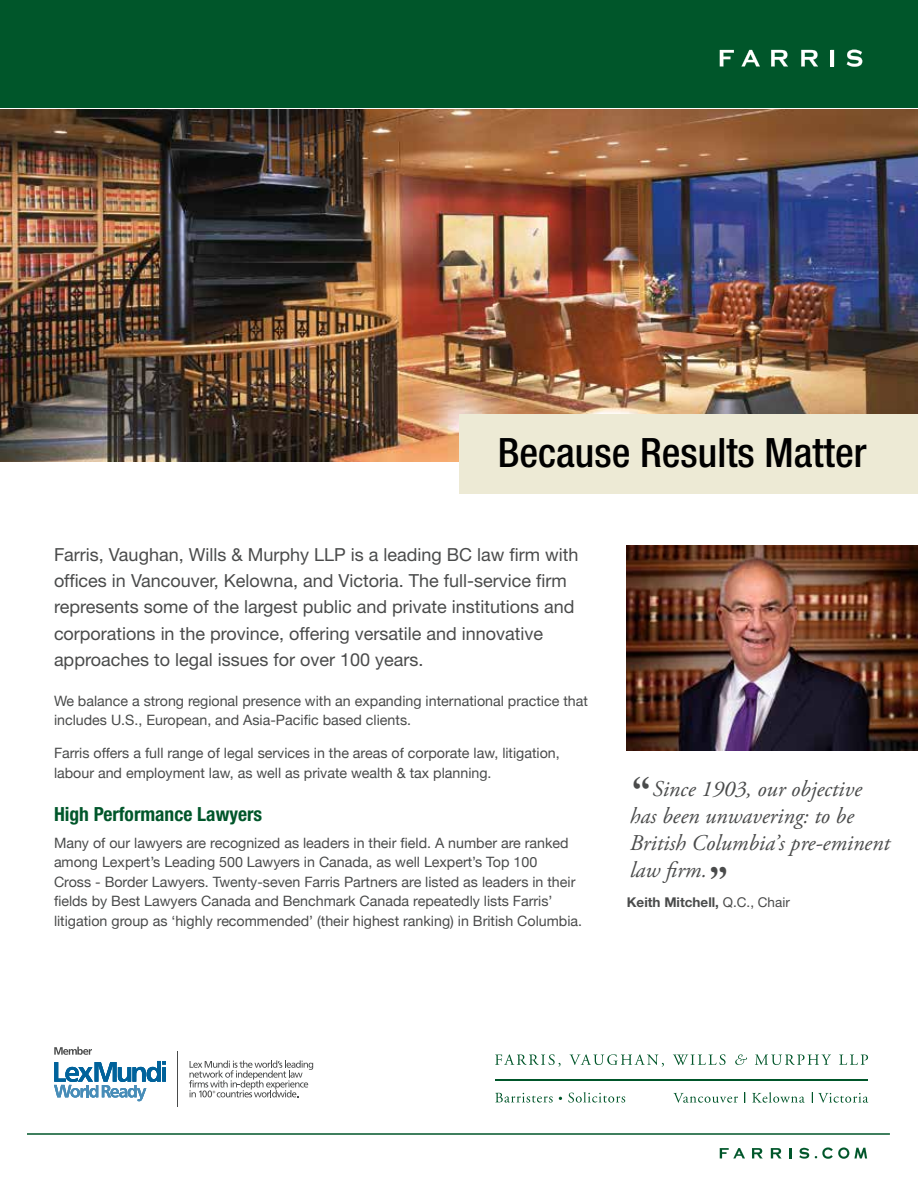
<style>
.page{position:relative;width:918px;height:1188px;background:#fff}
.page>*{position:absolute;margin:0;border:0;box-sizing:border-box;transform-origin:0 0}
.t1{font:49.05px "Plantagenet Cherokee";color:#4a4b4b}
.t2{font:48px "Plantagenet Cherokee";color:#4a4b4b}
.t3{font:500 condensed 40.5px "Helvetica Neue LT Std";color:#000}
.t4{font:italic 22.5px/27px "Adobe Garamond Pro";color:#4a4b4b}
.t5{font:700 condensed 19.5px "Helvetica Neue LT Std";color:#00562a}
.t6{font:18px/26.2px "Helvetica Neue LT Std";color:#4a4b4b}
.t7{font:14.25px/19.5px "Helvetica Neue";color:#4a4b4b}
.t8{font:700 13.5px "Helvetica Neue LT Std";color:#4a4b4b}
.s1{font-weight:400}
</style>
<div class="page">
<svg style="left:495px;top:1054px;width:66px;height:13px"></svg>
<svg style="left:570px;top:1054px;width:94px;height:13px"></svg>
<svg style="left:673px;top:1054px;width:53px;height:11px"></svg>
<svg style="left:735px;top:1054px;width:12px;height:11px"></svg>
<svg style="left:755px;top:1055px;width:76px;height:10px"></svg>
<svg style="left:839px;top:1055px;width:29px;height:10px"></svg>
<svg style="left:673px;top:1093px;width:65px;height:10px"></svg>
<svg style="left:752px;top:1092px;width:53px;height:11px"></svg>
<hr style="left:495px;top:1079px;width:373px;height:1px;background:#00562a">
<svg style="left:812px;top:1092px;width:56px;height:11px"></svg>
<svg style="left:744px;top:1092px;width:2px;height:11px"></svg>
<svg style="left:495px;top:1093px;width:58px;height:10px"></svg>
<svg style="left:568px;top:1092px;width:57px;height:11px"></svg>
<div style="left:0;top:0;width:918px;height:108px;background:#00562a"></div>
<svg style="left:741px;top:50px;width:19px;height:16px"></svg>
<svg style="left:720px;top:50px;width:14px;height:16px"></svg>
<hr style="left:831px;top:50px;width:3px;height:16px;background:#fff">
<svg style="left:801px;top:50px;width:17px;height:16px"></svg>
<svg style="left:771px;top:50px;width:17px;height:16px"></svg>
<svg style="left:847px;top:50px;width:15px;height:17px"></svg>
<svg style="left:815px;top:1148px;width:34px;height:11px"></svg>
<svg style="left:855px;top:1148px;width:12px;height:10px"></svg>
<svg style="left:720px;top:1148px;width:25px;height:10px"></svg>
<svg style="left:789px;top:1148px;width:3px;height:10px"></svg>
<svg style="left:771px;top:1148px;width:10px;height:10px"></svg>
<svg style="left:752px;top:1148px;width:11px;height:10px"></svg>
<svg style="left:799px;top:1148px;width:10px;height:11px"></svg>
<hr style="left:177px;top:1051px;width:1px;height:56px;background:#4a4b4b">
<svg style="left:54px;top:1061px;width:112px;height:40px"></svg>
<svg style="left:189px;top:1061px;width:124px;height:36px"></svg>
<svg style="left:54px;top:1047px;width:38px;height:8px"></svg>
<hr style="left:27px;top:1133px;width:863px;height:2px;background:#00562a">
<img style="left:0;top:110px;width:918px;height:352px">
<div style="left:459px;top:414px;width:459px;height:80px;background:#edead5"></div>
<img style="left:626px;top:545px;width:292px;height:205px">
<h3 class="t3" style="left:498px;top:428px;width:370px">Because Results Matter</h3>
<p class="t6" style="left:54px;top:541px;width:526px">Farris, Vaughan, Wills &amp; Murphy LLP is a leading BC law firm with offices in Vancouver, Kelowna, and Victoria. The full‑service firm represents some of the largest public and private institutions and corporations in the province, offering versatile and innovative approaches to legal issues for over 100 years.</p>
<p class="t7" style="left:54px;top:692px;width:535px">We balance a strong regional presence with an expanding international practice that includes U.S., European, and Asia-Pacific based clients.</p>
<p class="t7" style="left:54px;top:744px;width:507px">Farris offers a full range of legal services in the areas of corporate law, litigation, labour and employment law, as well as private wealth &amp; tax planning.</p>
<h3 class="t5" style="left:54px;top:803px;width:210px">High Performance Lawyers</h3>
<p class="t7" style="left:54px;top:834px;width:530px">Many of our lawyers are recognized as leaders in their field. A number are ranked among Lexpert’s Leading 500 Lawyers in Canada, as well Lexpert’s Top 100<br>Cross - Border Lawyers. Twenty-seven Farris Partners are listed as leaders in their fields by Best Lawyers Canada and Benchmark Canada repeatedly lists Farris’ litigation group as ‘highly recommended’ (their highest ranking) in British Columbia.</p>
<h2 class="t2" style="left:632px;top:766px;width:20px">“</h2>
<h3 class="t4" style="left:630px;top:776px;width:261px;text-indent:22px">Since 1903, our objective has been unwavering: to be<br>British Columbia’s pre-eminent law firm.</h3>
<h1 class="t1" style="left:710px;top:856px;width:20px">”</h1>
<p class="t8" style="left:627px;top:894px;width:164px">Keith Mitchell, <span class="s1">Q.C., Chair</span></p>
</div>
